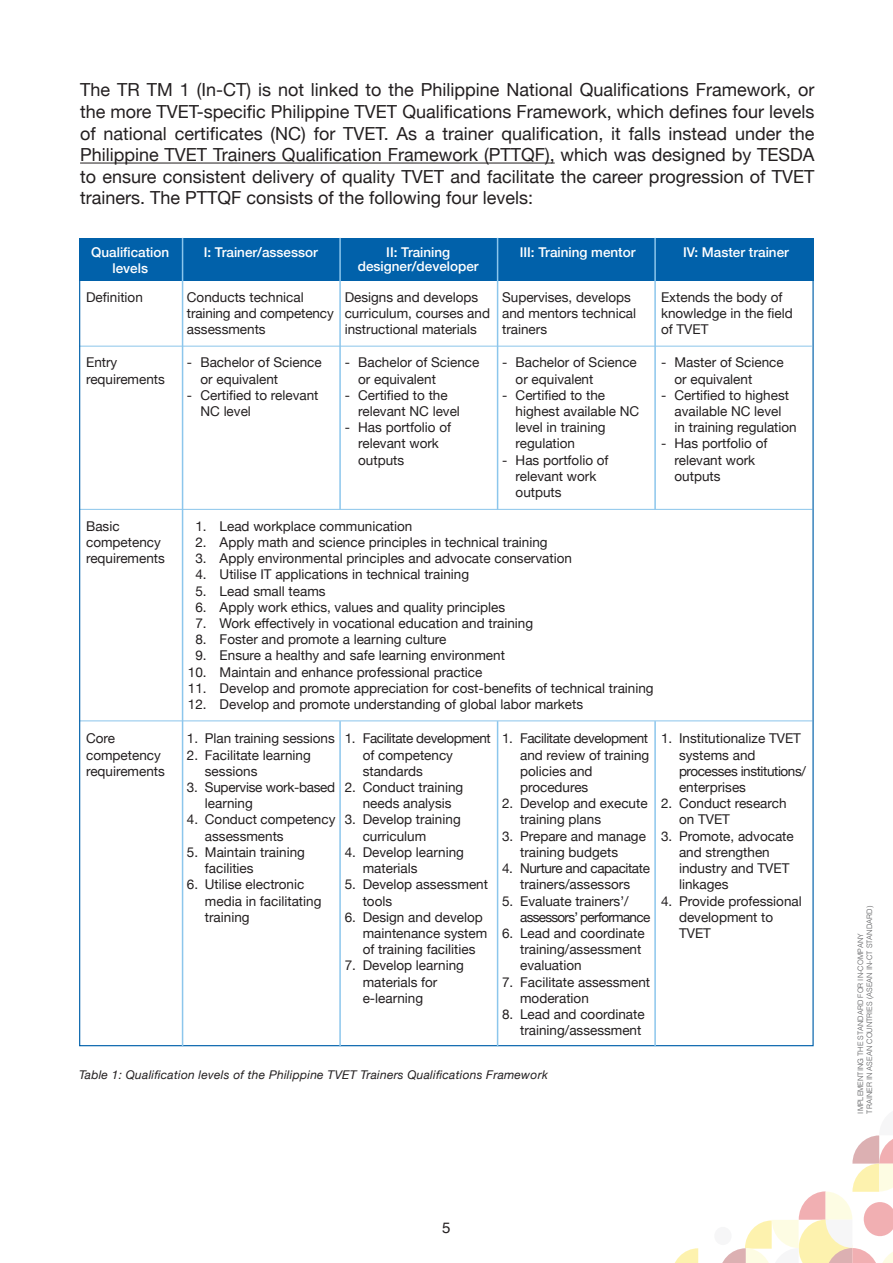
<style>
.page{position:relative;width:893px;height:1263px;background:#fff}
.page>*{position:absolute;margin:0;border:0;box-sizing:border-box;transform-origin:0 0}
.t1{font:18px/21.6px "Helvetica Neue";color:#231f20;text-align:justify}
.t2{font:15px "Helvetica";color:#231f20}
.t3{font:13.5px/16.2px "Helvetica Neue";color:#231f20}
.t4{font:500 13.5px "Helvetica Neue";color:#fff}
.t5{font:13.5px/16.2px "Helvetica Neue";letter-spacing:-.03em;color:#231f20}
.t6{font:13.5px/16.2px "Helvetica Neue";letter-spacing:-.02em;color:#231f20}
.t7{font:13.5px "Helvetica Neue";letter-spacing:-.05em;color:#231f20}
.t8{font:italic 12px "Helvetica Neue";letter-spacing:.02em;color:#231f20}
.t9{font:300 7.5px/9px "Helvetica";color:#57585a}
</style>
<div class="page">
<svg style="left:675px;top:1248px;width:23px;height:15px"></svg>
<svg style="left:722px;top:1135px;width:171px;height:128px"></svg>
<div style="left:714px;top:1227px;width:18px;height:18px;background:#f6f6f7;border-radius:50%"></div>
<div style="left:79px;top:238px;width:735px;height:42px;background:#0161aa"></div>
<hr style="left:79px;top:346px;width:733px;height:1px;background:#8bc5eb">
<hr style="left:80px;top:509px;width:732px;height:1px;background:#8bc5eb">
<hr style="left:80px;top:720px;width:732px;height:1px;background:#8bc5eb">
<hr style="left:182px;top:238px;width:1px;height:808px;background:#8cc6ec">
<hr style="left:339px;top:238px;width:2px;height:271px;background:#8cc6ec">
<hr style="left:339px;top:721px;width:2px;height:325px;background:#8cc6ec">
<hr style="left:497px;top:238px;width:1px;height:271px;background:#8cc6ec">
<hr style="left:497px;top:721px;width:1px;height:325px;background:#8cc6ec">
<hr style="left:654px;top:238px;width:2px;height:271px;background:#8cc6ec">
<hr style="left:654px;top:721px;width:2px;height:325px;background:#8cc6ec">
<hr style="left:80px;top:163px;width:475px;height:1px;background:#231f20">
<p class="t1" style="left:80px;top:80px;width:736px">The TR TM 1 (In-CT) is not linked to the Philippine National Qualifications Framework, or the more TVET-specific Philippine TVET Qualifications Framework, which defines four levels of national certificates (NC) for TVET. As a trainer qualification, it falls instead under the Philippine TVET Trainers Qualification Framework (PTTQF), which was designed by TESDA to ensure consistent delivery of quality TVET and facilitate the career progression of TVET trainers. The PTTQF consists of the following four levels:</p>
<p class="t4" style="left:91px;top:241px;width:80px">Qualification</p>
<p class="t4" style="left:112px;top:258px;width:37px">levels</p>
<p class="t4" style="left:204px;top:241px;width:116px">I: Trainer/assessor</p>
<p class="t4" style="left:520px;top:241px;width:117px">III: Training mentor</p>
<p class="t4" style="left:683px;top:241px;width:107px">IV: Master trainer</p>
<p class="t4" style="left:386px;top:241px;width:66px">II: Training</p>
<p class="t4" style="left:358px;top:255px;width:122px">designer/developer</p>
<p class="t3" style="left:86px;top:290px;width:58px">Definition</p>
<p class="t3" style="left:86px;top:355px;width:33px">Entry</p>
<p class="t3" style="left:86px;top:371px;width:80px">requirements</p>
<p class="t3" style="left:187px;top:290px;width:148px">Conducts technical training and competency assessments</p>
<p class="t3" style="left:200px;top:355px;width:123px;text-indent:-14px">- Bachelor of Science or equivalent</p>
<p class="t3" style="left:200px;top:388px;width:120px;text-indent:-14px">- Certified to relevant<br>NC level</p>
<p class="t3" style="left:345px;top:290px;width:147px">Designs and develops curriculum, courses and instructional materials</p>
<p class="t3" style="left:345px;top:355px;width:136px">- Bachelor of Science</p>
<p class="t3" style="left:358px;top:371px;width:79px">or equivalent</p>
<p class="t3" style="left:358px;top:388px;width:103px;text-indent:-14px">- Certified to the relevant NC level</p>
<p class="t3" style="left:358px;top:420px;width:94px;text-indent:-14px">- Has portfolio of relevant work outputs</p>
<p class="t3" style="left:502px;top:290px;width:136px">Supervises, develops and mentors technical trainers</p>
<p class="t3" style="left:502px;top:355px;width:136px">- Bachelor of Science</p>
<p class="t3" style="left:516px;top:371px;width:79px">or equivalent</p>
<p class="t3" style="left:516px;top:388px;width:125px;text-indent:-14px">- Certified to the highest available NC</p>
<p class="t3" style="left:516px;top:420px;width:92px">level in training regulation</p>
<p class="t3" style="left:516px;top:452px;width:94px;text-indent:-14px">- Has portfolio of relevant work outputs</p>
<p class="t3" style="left:661px;top:290px;width:133px">Extends the body of knowledge in the field of TVET</p>
<p class="t3" style="left:674px;top:355px;width:111px;text-indent:-14px">- Master of Science or equivalent</p>
<p class="t3" style="left:674px;top:388px;width:124px;text-indent:-14px">- Certified to highest available NC level<br>in training regulation</p>
<p class="t3" style="left:674px;top:436px;width:94px;text-indent:-14px">- Has portfolio of relevant work outputs</p>
<p class="t3" style="left:86px;top:519px;width:35px">Basic</p>
<p class="t3" style="left:86px;top:535px;width:80px">competency requirements</p>
<p class="t3" style="left:195px;top:519px;width:13px">1.</p>
<p class="t3" style="left:195px;top:535px;width:13px">2.</p>
<p class="t3" style="left:195px;top:551px;width:13px">3.</p>
<p class="t3" style="left:195px;top:567px;width:13px">4.</p>
<p class="t3" style="left:195px;top:583px;width:13px">5.</p>
<p class="t3" style="left:195px;top:600px;width:13px">6.</p>
<p class="t3" style="left:195px;top:616px;width:13px">7.</p>
<p class="t3" style="left:195px;top:632px;width:13px">8.</p>
<p class="t3" style="left:195px;top:648px;width:13px">9.</p>
<p class="t3" style="left:188px;top:664px;width:20px">10.</p>
<p class="t3" style="left:188px;top:681px;width:20px">11.</p>
<p class="t3" style="left:188px;top:697px;width:20px">12.</p>
<p class="t3" style="left:220px;top:519px;width:194px">Lead workplace communication</p>
<p class="t3" style="left:220px;top:535px;width:330px">Apply math and science principles in technical training</p>
<p class="t3" style="left:220px;top:551px;width:354px">Apply environmental principles and advocate conservation</p>
<p class="t3" style="left:220px;top:567px;width:251px">Utilise IT applications in technical training</p>
<p class="t3" style="left:220px;top:583px;width:108px">Lead small teams</p>
<p class="t3" style="left:220px;top:600px;width:287px">Apply work ethics, values and quality principles</p>
<p class="t3" style="left:220px;top:616px;width:315px">Work effectively in vocational education and training</p>
<p class="t3" style="left:220px;top:632px;width:228px">Foster and promote a learning culture</p>
<p class="t3" style="left:220px;top:648px;width:287px">Ensure a healthy and safe learning environment</p>
<p class="t3" style="left:220px;top:664px;width:264px">Maintain and enhance professional practice</p>
<p class="t3" style="left:220px;top:681px;width:436px">Develop and promote appreciation for cost-benefits of technical training</p>
<p class="t3" style="left:220px;top:697px;width:365px">Develop and promote understanding of global labor markets</p>
<p class="t3" style="left:86px;top:731px;width:30px">Core</p>
<p class="t3" style="left:86px;top:747px;width:80px">competency requirements</p>
<p class="t3" style="left:187px;top:731px;width:149px">1. Plan training sessions</p>
<p class="t3" style="left:205px;top:747px;width:107px;text-indent:-18px">2. Facilitate learning sessions</p>
<p class="t6" style="left:205px;top:780px;width:132px;text-indent:-18px">3. Supervise work-based learning</p>
<p class="t3" style="left:187px;top:812px;width:150px">4. Conduct competency</p>
<p class="t3" style="left:205px;top:828px;width:80px">assessments</p>
<p class="t3" style="left:205px;top:845px;width:102px;text-indent:-18px">5. Maintain training facilities</p>
<p class="t3" style="left:205px;top:877px;width:118px;text-indent:-18px">6. Utilise electronic media in facilitating training</p>
<p class="t5" style="left:363px;top:731px;width:130px;text-indent:-18px">1. Facilitate development of competency standards</p>
<p class="t3" style="left:345px;top:780px;width:120px">2. Conduct training</p>
<p class="t3" style="left:363px;top:796px;width:90px">needs analysis</p>
<p class="t3" style="left:345px;top:812px;width:118px">3. Develop training</p>
<p class="t3" style="left:363px;top:828px;width:65px">curriculum</p>
<p class="t3" style="left:345px;top:845px;width:121px">4. Develop learning</p>
<p class="t3" style="left:363px;top:861px;width:56px">materials</p>
<p class="t3" style="left:363px;top:877px;width:127px;text-indent:-18px">5. Develop assessment tools</p>
<p class="t3" style="left:345px;top:909px;width:140px">6. Design and develop</p>
<p class="t3" style="left:363px;top:926px;width:126px">maintenance system</p>
<p class="t3" style="left:363px;top:942px;width:114px">of training facilities</p>
<p class="t3" style="left:345px;top:958px;width:121px">7. Develop learning</p>
<p class="t3" style="left:363px;top:974px;width:76px">materials for</p>
<p class="t3" style="left:363px;top:990px;width:62px">e-learning</p>
<p class="t3" style="left:520px;top:731px;width:131px;text-align:justify;text-indent:-18px">1. Facilitate development and review of training policies and</p>
<p class="t3" style="left:520px;top:780px;width:70px">procedures</p>
<p class="t3" style="left:520px;top:796px;width:129px;text-indent:-18px">2. Develop and execute training plans</p>
<p class="t3" style="left:520px;top:828px;width:127px;text-indent:-18px">3. Prepare and manage training budgets</p>
<p class="t5" style="left:502px;top:861px;width:149px;text-align:center">4. Nurture and capacitate trainers/assessors</p>
<p class="t3" style="left:502px;top:893px;width:128px">5. Evaluate trainers’/</p>
<p class="t7" style="left:520px;top:907px;width:132px">assessors’ performance</p>
<p class="t3" style="left:520px;top:926px;width:126px;text-indent:-18px">6. Lead and coordinate training/assessment evaluation</p>
<p class="t3" style="left:502px;top:974px;width:150px">7. Facilitate assessment</p>
<p class="t3" style="left:520px;top:990px;width:70px">moderation</p>
<p class="t3" style="left:502px;top:1007px;width:144px">8. Lead and coordinate</p>
<p class="t3" style="left:520px;top:1023px;width:123px">training/assessment</p>
<p class="t3" style="left:679px;top:731px;width:128px;text-indent:-18px">1. Institutionalize TVET systems and processes institutions/ enterprises</p>
<p class="t3" style="left:679px;top:796px;width:109px;text-indent:-18px">2. Conduct research on TVET</p>
<p class="t3" style="left:679px;top:828px;width:116px;text-indent:-18px">3. Promote, advocate and strengthen industry and TVET linkages</p>
<p class="t3" style="left:679px;top:893px;width:124px;text-indent:-18px">4. Provide professional development to<br>TVET</p>
<p class="t8" style="left:79px;top:1066px;width:470px">Table 1: Qualification levels of the Philippine TVET Trainers Qualifications Framework</p>
<p class="t9" style="left:855px;top:1113px;width:209px;rotate:-90deg">IMPLEMENTING THE STANDARD FOR IN-COMPANY<br>TRAINER IN ASEAN COUNTRIES (ASEAN IN-CT STANDARD)</p>
<p class="t2" style="left:442px;top:1216px;width:10px">5</p>
</div>
